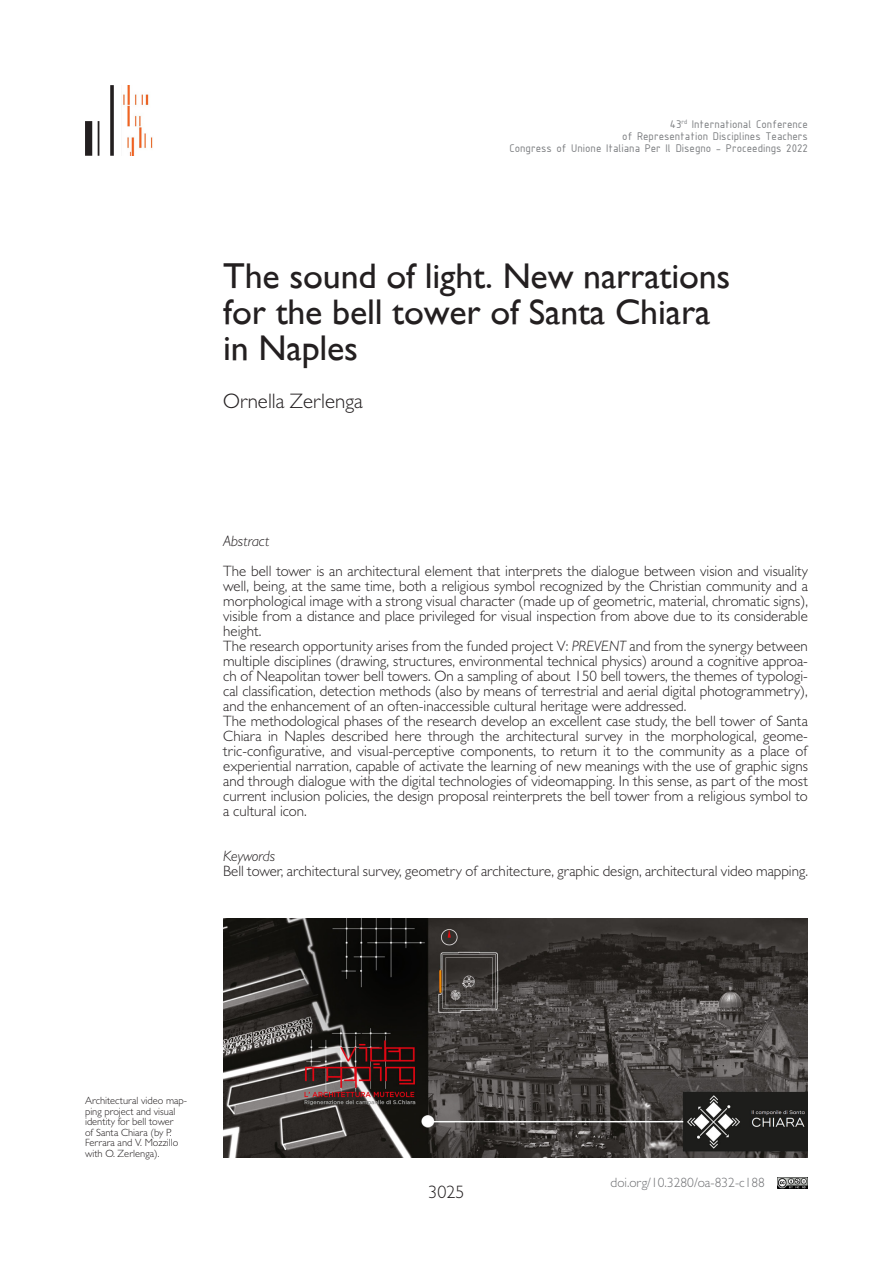
<style>
.page{position:relative;width:893px;height:1263px;background:#fff}
.page>*{position:absolute;margin:0;border:0;box-sizing:border-box;transform-origin:0 0}
.t1{font:36px "Gill Sans";letter-spacing:-.005em;color:#231f20}
.t2{font:300 21px "Gill Sans";color:#231f20}
.t3{font:300 18px "Gill Sans";color:#231f20}
.t4{font:300 15px/15px "Gill Sans";color:#231f20;text-align:justify}
.t5{font:italic 300 15px "Gill Sans";color:#231f20}
.t6{font:300 13.5px "Gill Sans";color:#717275}
.t7{font:12px/12px "ISOCPEUR";color:#7a7c7f;text-align:right}
.t8{font:300 10.5px/10.5px "Gill Sans";color:#231f20}
.s1{font-style:italic}
</style>
<div class="page">
<img style="left:778px;top:1178px;width:30px;height:10px">
<svg style="left:110px;top:85px;width:4px;height:71px"></svg>
<svg style="left:98px;top:121px;width:1px;height:35px"></svg>
<svg style="left:85px;top:121px;width:7px;height:35px"></svg>
<img style="left:121px;top:85px;width:32px;height:71px">
<img style="left:223px;top:918px;width:585px;height:239px">
<p class="t7" style="left:509px;top:118px;width:300px">43<sup>rd</sup> International Conference<br>of Representation Disciplines Teachers<br>Congress of Unione Italiana Per Il Disegno - Proceedings 2022</p>
<p class="t1" style="left:223px;top:255px;width:509px">The sound of light. New narrations</p>
<p class="t1" style="left:223px;top:291px;width:489px">for the bell tower of Santa Chiara</p>
<p class="t1" style="left:223px;top:327px;width:136px">in Naples</p>
<p class="t2" style="left:223px;top:388px;width:141px">Ornella Zerlenga</p>
<p class="t5" style="left:223px;top:532px;width:48px">Abstract</p>
<p class="t4" style="left:223px;top:563px;width:586px">The bell tower is an architectural element that interprets the dialogue between vision and visuality well, being, at the same time, both a religious symbol recognized by the Christian community and a morphological image with a strong visual character (made up of geometric, material, chromatic signs), visible from a distance and place privileged for visual inspection from above due to its considerable height.</p>
<p class="t4" style="left:223px;top:638px;width:586px">The research opportunity arises from the funded project V: <span class="s1">PREVENT</span> and from the synergy between multiple disciplines (drawing, structures, environmental technical physics) around a cognitive approa&shy;ch of Neapolitan tower bell towers. On a sampling of about 150 bell towers, the themes of typologi&shy;cal classification, detection methods (also by means of terrestrial and aerial digital photogrammetry), and the enhancement of an often-inaccessible cultural heritage were addressed.</p>
<p class="t4" style="left:223px;top:713px;width:586px">The methodological phases of the research develop an excellent case study, the bell tower of Santa Chiara in Naples described here through the architectural survey in the morphological, geome&shy;tric-configurative, and visual-perceptive components, to return it to the community as a place of experiential narration, capable of activate the learning of new meanings with the use of graphic signs and through dialogue with the digital technologies of videomapping. In this sense, as part of the most current inclusion policies, the design proposal reinterprets the bell tower from a religious symbol to a cultural icon.</p>
<p class="t5" style="left:223px;top:847px;width:53px">Keywords</p>
<p class="t4" style="left:223px;top:863px;width:586px">Bell tower, architectural survey, geometry of architecture, graphic design, architectural video mapping.</p>
<p class="t8" style="left:85px;top:1095px;width:103px">Architectural video map&shy;ping project and visual identity for bell tower<br>of Santa Chiara (by P.<br>Ferrara and V. Mozzillo with O. Zerlenga).</p>
<p class="t3" style="left:428px;top:1181px;width:37px">3025</p>
<p class="t6" style="left:611px;top:1175px;width:156px">doi.org/10.3280/oa-832-c188</p>
</div>
